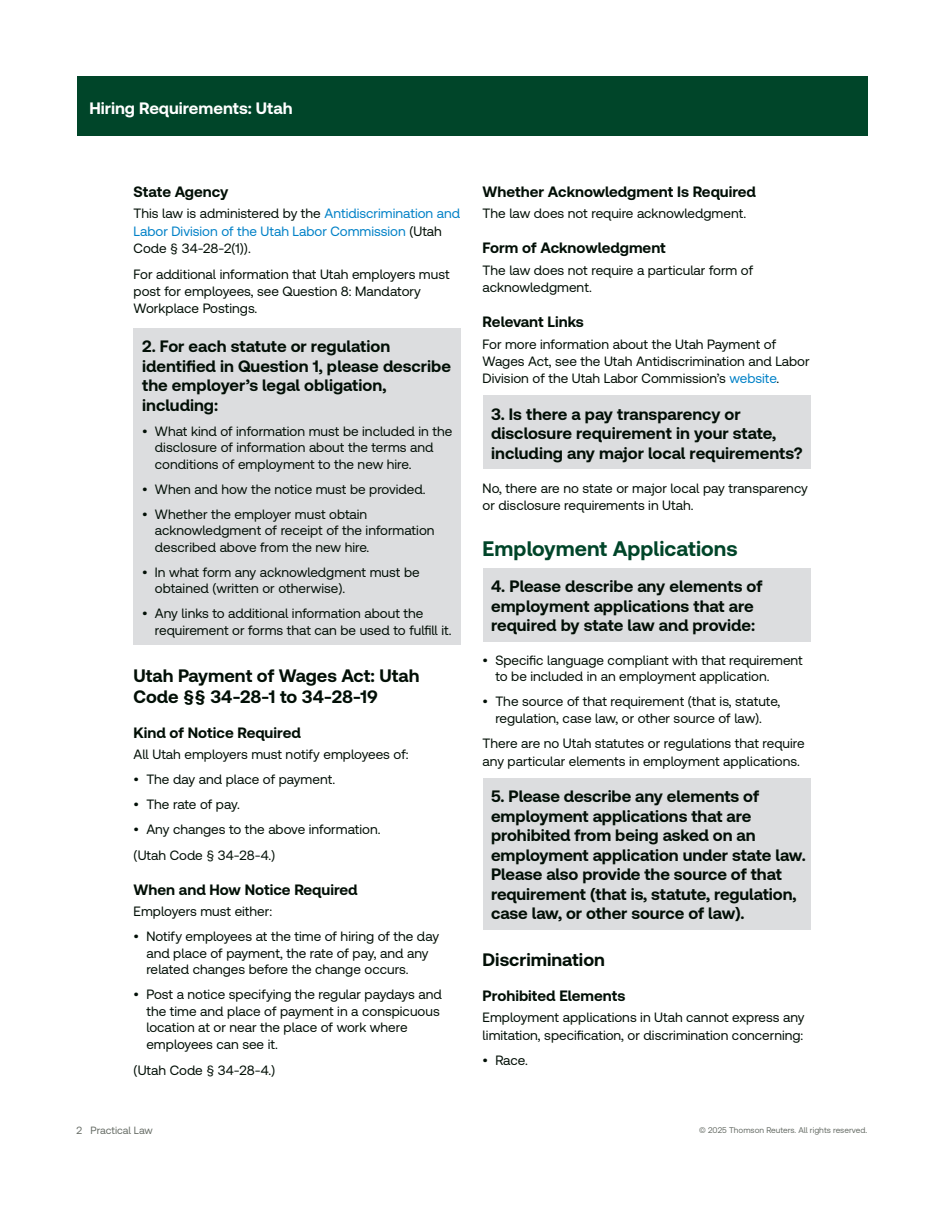
<style>
.page{position:relative;width:944px;height:1214px;background:#fff}
.page>*{position:absolute;margin:0;border:0;box-sizing:border-box;transform-origin:0 0}
.t1{font:700 21px "Clario";color:#004529}
.t2{font:700 18px/21px "Clario";color:#020f06}
.t3{font:700 16.5px/19.5px "Clario";letter-spacing:-.005em;color:#020f06}
.t4{font:700 16.5px "Clario";color:#fff}
.t5{font:700 15px "Clario";color:#020f06}
.t6{font:13.5px/16.5px "Clario";color:#020f06}
.t7{font:13.5px/17.2px "Clario";color:#0081c7}
.t8{font:10.5px "Clario";color:#676d66}
.t9{font:8.25px "Clario";color:#676d66}
.s1{color:#020f06}
.s2{color:#0081c7}
</style>
<div class="page">
<div style="left:77px;top:77px;width:790px;height:59px;background:#004529"></div>
<div style="left:134px;top:328px;width:327px;height:317px;background:#dcdddf"></div>
<div style="left:482px;top:396px;width:328px;height:73px;background:#dcdddf"></div>
<div style="left:482px;top:568px;width:328px;height:73px;background:#dcdddf"></div>
<div style="left:482px;top:778px;width:328px;height:151px;background:#dcdddf"></div>
<p class="t4" style="left:89px;top:98px;width:205px">Hiring Requirements: Utah</p>
<p class="t5" style="left:134px;top:182px;width:96px">State Agency</p>
<p class="t7" style="left:134px;top:204px;width:328px"><span class="s1">This law is administered by the</span> Antidiscrimination and<br>Labor Division of the Utah Labor Commission <span class="s1">(Utah<br>Code § 34-28-2(1)).</span></p>
<p class="t6" style="left:134px;top:265px;width:317px;line-height:17.2px">For additional information that Utah employers must post for employees, see Question 8: Mandatory<br>Workplace Postings.</p>
<p class="t3" style="left:142px;top:336px;width:310px">2. For each statute or regulation identified in Question 1, please describe the employer’s legal obligation, including:</p>
<p class="t6" style="left:155px;top:422px;width:299px;text-indent:-13px">• What kind of information must be included in the disclosure of information about the terms and conditions of employment to the new hire.</p>
<p class="t6" style="left:142px;top:480px;width:285px">• When and how the notice must be provided.</p>
<p class="t6" style="left:155px;top:505px;width:281px;text-indent:-13px">• Whether the employer must obtain acknowledgment of receipt of the information described above from the new hire.</p>
<p class="t6" style="left:155px;top:563px;width:266px;text-indent:-13px">• In what form any acknowledgment must be obtained (written or otherwise).</p>
<p class="t6" style="left:155px;top:604px;width:298px;text-indent:-13px">• Any links to additional information about the requirement or forms that can be used to fulfill it.</p>
<h2 class="t2" style="left:134px;top:664px;width:287px">Utah Payment of Wages Act: Utah<br>Code §§ 34-28-1 to 34-28-19</h2>
<p class="t5" style="left:134px;top:723px;width:169px">Kind of Notice Required</p>
<p class="t6" style="left:134px;top:745px;width:276px">All Utah employers must notify employees of:</p>
<p class="t6" style="left:134px;top:770px;width:203px">• The day and place of payment.</p>
<p class="t6" style="left:134px;top:795px;width:108px">• The rate of pay.</p>
<p class="t6" style="left:134px;top:816px;width:248px;line-height:25.8px">• Any changes to the above information. (Utah Code § 34-28-4.)</p>
<p class="t5" style="left:134px;top:880px;width:225px">When and How Notice Required</p>
<p class="t6" style="left:134px;top:903px;width:140px">Employers must either:</p>
<p class="t6" style="left:146px;top:928px;width:294px;text-indent:-13px">• Notify employees at the time of hiring of the day and place of payment, the rate of pay, and any related changes before the change occurs.</p>
<p class="t6" style="left:146px;top:986px;width:297px;text-indent:-13px">• Post a notice specifying the regular paydays and the time and place of payment in a conspicuous location at or near the place of work where employees can see it.</p>
<p class="t6" style="left:134px;top:1061px;width:143px">(Utah Code § 34-28-4.)</p>
<p class="t5" style="left:482px;top:182px;width:275px">Whether Acknowledgment Is Required</p>
<p class="t6" style="left:482px;top:205px;width:265px">The law does not require acknowledgment.</p>
<p class="t5" style="left:482px;top:239px;width:185px">Form of Acknowledgment</p>
<p class="t6" style="left:482px;top:261px;width:272px;line-height:17.2px">The law does not require a particular form of acknowledgment.</p>
<p class="t5" style="left:482px;top:312px;width:103px">Relevant Links</p>
<p class="t6" style="left:482px;top:335px;width:328px;line-height:17.2px">For more information about the Utah Payment of<br>Wages Act, see the Utah Antidiscrimination and Labor<br>Division of the Utah Labor Commission’s <span class="s2">website</span>.</p>
<p class="t3" style="left:491px;top:403px;width:313px">3. Is there a pay transparency or disclosure requirement in your state, including any major local requirements?</p>
<p class="t6" style="left:482px;top:479px;width:327px;line-height:17.2px">No, there are no state or major local pay transparency or disclosure requirements in Utah.</p>
<h1 class="t1" style="left:482px;top:535px;width:256px">Employment Applications</h1>
<p class="t3" style="left:491px;top:576px;width:273px">4. Please describe any elements of employment applications that are required by state law and provide:</p>
<p class="t6" style="left:495px;top:651px;width:309px;text-indent:-13px">• Specific language compliant with that requirement to be included in an employment application.</p>
<p class="t6" style="left:482px;top:692px;width:299px;text-align:center">• The source of that requirement (that is, statute, regulation, case law, or other source of law).</p>
<p class="t6" style="left:482px;top:734px;width:323px;line-height:17.2px">There are no Utah statutes or regulations that require any particular elements in employment applications.</p>
<p class="t3" style="left:491px;top:786px;width:316px">5. Please describe any elements of employment applications that are prohibited from being asked on an employment application under state law.<br>Please also provide the source of that requirement (that is, statute, regulation, case law, or other source of law).</p>
<h2 class="t2" style="left:482px;top:948px;width:124px">Discrimination</h2>
<p class="t5" style="left:482px;top:986px;width:144px">Prohibited Elements</p>
<p class="t6" style="left:482px;top:1008px;width:323px;line-height:17.2px">Employment applications in Utah cannot express any limitation, specification, or discrimination concerning:</p>
<p class="t6" style="left:482px;top:1051px;width:47px">• Race.</p>
<p class="t8" style="left:77px;top:1124px;width:78px">2 Practical Law</p>
<p class="t9" style="left:699px;top:1124px;width:170px">© 2025 Thomson Reuters. All rights reserved.</p>
</div>
